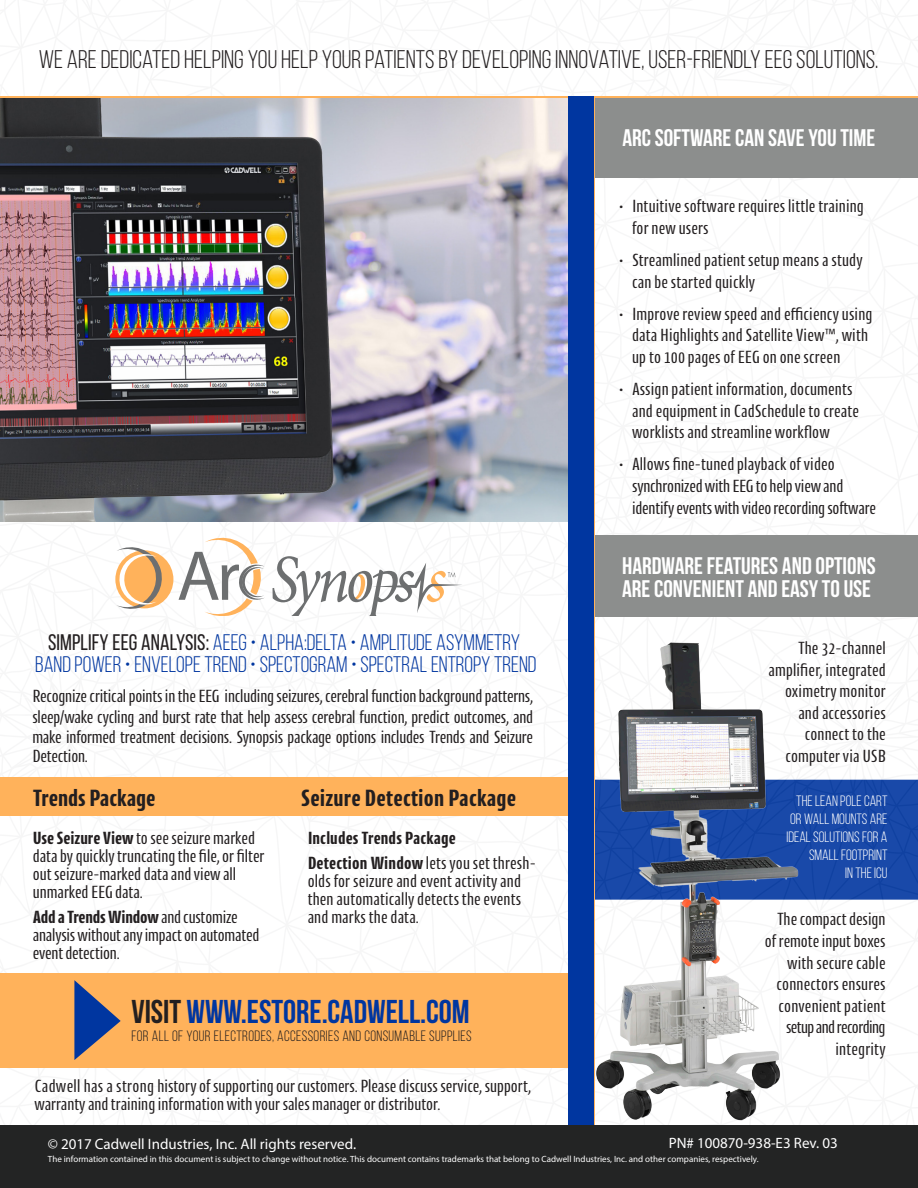
<style>
.page{position:relative;width:918px;height:1188px;background:#fff}
.page>*{position:absolute;margin:0;border:0;box-sizing:border-box;transform-origin:0 0}
.Paragraph_Style_1{font:33px "Bebas Neue";color:#0036a0}
.t1{font:25.5px "Bebas Neue";color:#231f20}
.t2{font:24px/22.5px "Bebas Neue";color:#fff}
.Bullets_1{font:700 24px "Cantiga Cnd";color:#231f20}
.Bullets_1-2{font:22.5px/22.5px "Bebas Neue";color:#0036a0;text-align:center}
.Bullets_1-3{font:18px/21.6px "Cantiga Cnd";letter-spacing:-.01em;color:#231f20}
.Bullets{font:18px/21.6px "Cantiga Cnd";color:#231f20;text-align:right}
.Paragraph_Style_1-2{font:18px/18px "Cantiga Cnd";letter-spacing:-.01em;color:#231f20}
.Bullets_1-4{font:700 18px "Cantiga Cnd";color:#231f20}
.t3{font:15px/18px "Bebas Neue";color:#fff;text-align:right}
.t4{font:15px "Myriad Pro";color:#fff}
.Paragraph_Style_1-3{font:15px "Bebas Neue";letter-spacing:.025em;color:#231f20}
.t5{font:9px "Myriad Pro";color:#fff}
.s1{color:#231f20}
.s2{font-weight:700}
</style>
<div class="page">
<svg style="left:0;top:697px;width:569px;height:428px"></svg>
<svg style="left:863px;top:779px;width:55px;height:121px;background:#1949a8"></svg>
<div style="left:0;top:777px;width:569px;height:38px;background:#ffb25b"></div>
<img style="left:595px;top:642px;width:268px;height:479px">
<img style="left:0;top:98px;width:568px;height:424px">
<div style="left:594px;top:535px;width:324px;height:81px;background:#8c8e8d"></div>
<div style="left:0;top:1125px;width:918px;height:63px;background:#232424"></div>
<div style="left:115px;top:550px;width:58px;height:58px;background:#ffb25b;border-radius:50%"></div>
<svg style="left:116px;top:547px;width:49px;height:62px"></svg>
<svg style="left:179px;top:537px;width:85px;height:78px"></svg>
<svg style="left:273px;top:556px;width:189px;height:59px"></svg>
<div style="left:0;top:973px;width:569px;height:94px;background:#ffb25b"></div>
<svg style="left:74px;top:980px;width:47px;height:80px"></svg>
<div style="left:594px;top:96px;width:324px;height:81px;background:#8c8e8d"></div>
<hr style="left:593px;top:96px;width:2px;height:1029px;background:#ffb25b">
<hr style="left:0;top:96px;width:918px;height:2px;background:#ffb25b">
<div style="left:569px;top:96px;width:25px;height:1029px;background:#0036a0"></div>
<p class="t1" style="left:39px;top:46px;width:841px">WE ARE DEDICATED HELPING YOU HELP YOUR PATIENTS BY DEVELOPING INNOVATIVE, USER-FRIENDLY EEG SOLUTIONS.</p>
<p class="t2" style="left:622px;top:126px;width:254px">ARC SOFTWARE CAN SAVE YOU TIME</p>
<p class="Bullets_1-2" style="left:35px;top:631px;width:503px"><span class="s1">SIMPLIFY EEG ANALYSIS:</span> AEEG • ALPHA:DELTA • AMPLITUDE ASYMMETRY<br>BAND POWER • ENVELOPE TREND • SPECTOGRAM • SPECTRAL ENTROPY TREND</p>
<p class="Bullets_1-3" style="left:32px;top:684px;width:503px">Recognize critical points in the EEG including seizures, cerebral function background patterns, sleep/wake cycling and burst rate that help assess cerebral function, predict outcomes, and</p>
<p class="Bullets_1-3" style="left:32px;top:726px;width:502px;line-height:19.5px">make informed treatment decisions. Synopsis package options includes Trends and Seizure<br>Detection.</p>
<p class="Bullets_1" style="left:33px;top:782px;width:124px">Trends Package</p>
<p class="Bullets_1-3" style="left:33px;top:828px;width:233px;line-height:18px"><span class="s2">Use Seizure View</span> to see seizure marked data by quickly truncating the file, or filter out seizure-marked data and view all unmarked EEG data.</p>
<p class="Bullets_1-3" style="left:33px;top:907px;width:228px;line-height:18px"><span class="s2">Add a Trends Window</span> and customize analysis without any impact on automated event detection.</p>
<p class="Bullets_1" style="left:301px;top:782px;width:217px">Seizure Detection Package</p>
<p class="Bullets_1-4" style="left:308px;top:826px;width:150px">Includes Trends Package</p>
<p class="Bullets_1-3" style="left:308px;top:853px;width:230px;line-height:18px"><span class="s2">Detection Window</span> lets you set thresh&shy;olds for seizure and event activity and then automatically detects the events and marks the data.</p>
<p class="Paragraph_Style_1" style="left:131px;top:994px;width:340px"><span class="s1">VISIT</span> WWW.ESTORE.CADWELL.COM</p>
<p class="Paragraph_Style_1-3" style="left:131px;top:1028px;width:342px">FOR ALL OF YOUR ELECTRODES, ACCESSORIES AND CONSUMABLE SUPPLIES</p>
<p class="Paragraph_Style_1-2" style="left:34px;top:1076px;width:498px">Cadwell has a strong history of supporting our customers. Please discuss service, support, warranty and training information with your sales manager or distributor.</p>
<p class="Bullets_1-3" style="left:632px;top:195px;width:233px;text-indent:-14px">• Intuitive software requires little training for new users</p>
<p class="Bullets_1-3" style="left:632px;top:249px;width:232px;text-indent:-14px">• Streamlined patient setup means a study can be started quickly</p>
<p class="Bullets_1-3" style="left:632px;top:302px;width:242px;text-indent:-14px">• Improve review speed and efficiency using data Highlights and Satellite View™, with up to 100 pages of EEG on one screen</p>
<p class="Bullets_1-3" style="left:632px;top:378px;width:229px;text-indent:-14px">• Assign patient information, documents and equipment in CadSchedule to create worklists and streamline workflow</p>
<p class="Bullets_1-3" style="left:632px;top:453px;width:246px;text-indent:-14px">• Allows fine-tuned playback of video synchronized with EEG to help view and identify events with video recording software</p>
<p class="t2" style="left:622px;top:554px;width:255px">HARDWARE FEATURES AND OPTIONS<br>ARE CONVENIENT AND EASY TO USE</p>
<p class="Bullets" style="left:768px;top:637px;width:119px">The 32-channel amplifier, integrated oximetry monitor and accessories connect to the computer via USB</p>
<p class="t3" style="left:786px;top:792px;width:102px">THE LEAN POLE CART<br>OR WALL MOUNTS ARE<br>IDEAL SOLUTIONS FOR A<br>SMALL FOOTPRINT<br>IN THE ICU</p>
<p class="Bullets" style="left:765px;top:908px;width:122px">The compact design of remote input boxes with secure cable connectors ensures convenient patient setup and recording integrity</p>
<p class="t4" style="left:48px;top:1135px;width:310px">© 2017 Cadwell Industries, Inc. All rights reserved.</p>
<p class="t4" style="left:669px;top:1134px;width:171px">PN# 100870-938-E3 Rev. 03</p>
<p class="t5" style="left:48px;top:1153px;width:712px">The information contained in this document is subject to change without notice. This document contains trademarks that belong to Cadwell Industries, Inc. and other companies, respectively.</p>
</div>
